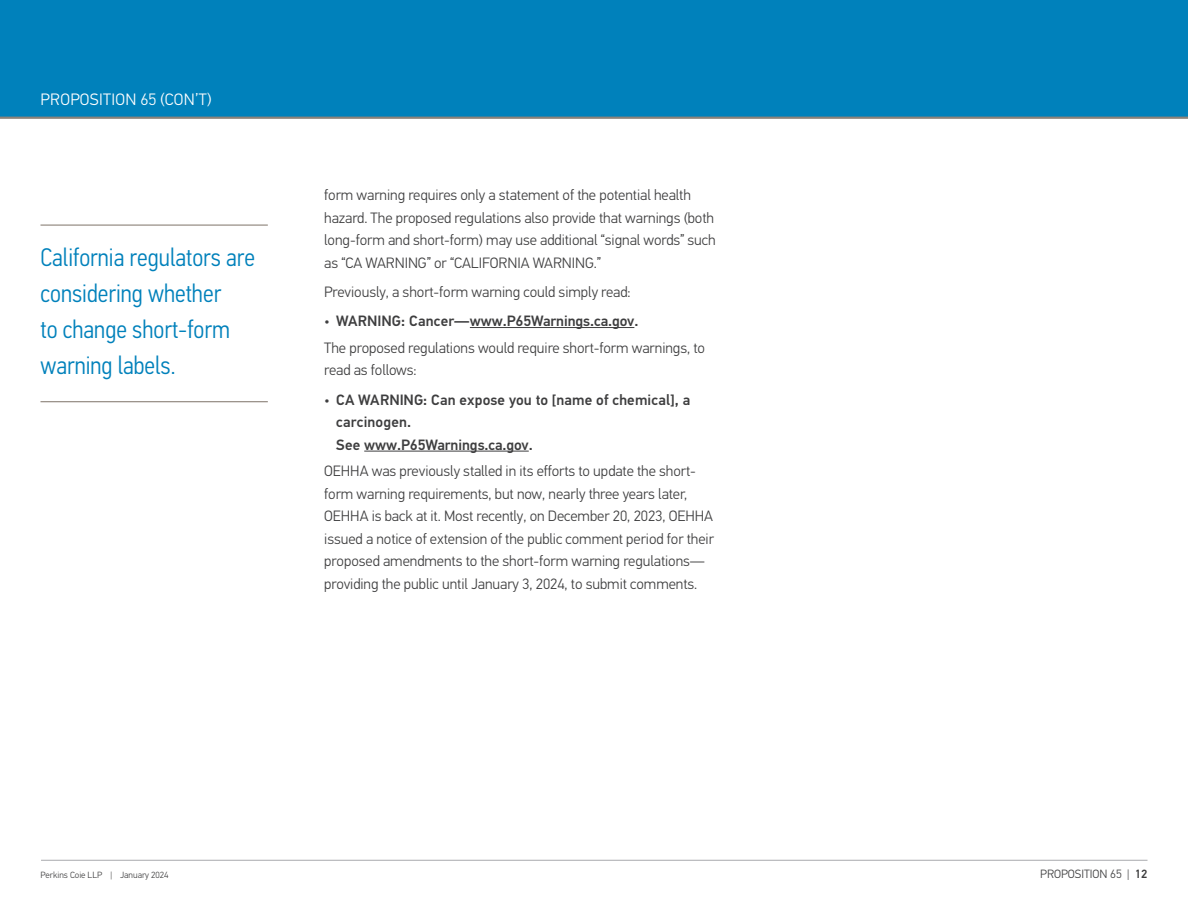
<style>
.page{position:relative;width:1188px;height:918px;background:#fff}
.page>*{position:absolute;margin:0;border:0;box-sizing:border-box;transform-origin:0 0}
.Callouts{font:300 25.5px/36px "PF Din Text Cond Pro";color:#0081bb}
.Food_CPG_Section_Title{font:300 16.5px "PF Din Text Pro";letter-spacing:.02em;color:#fff}
.Food_CPG_Body_Copy{font:300 15px/22.5px "PF Din Text Pro";letter-spacing:-.005em;color:#3e3e3f}
.t1{font:500 15px/22.5px "PF Din Text Pro";color:#3e3e3f}
.t2{font:300 12px "PF Din Text Pro";color:#3e3e3f}
.t3{font:300 9px "PF Din Text Pro";color:#3e3e3f}
.s1{font-weight:300}
.s2{font-weight:500}
</style>
<div class="page">
<hr style="left:41px;top:860px;width:1107px;height:1px;background:#a8a9ad">
<div style="left:0;top:0;width:1188px;height:118px;background:#0081bb"></div>
<hr style="left:0;top:117px;width:1188px;height:2px;background:#8c8279">
<hr style="left:40px;top:225px;width:228px;height:1px;background:#8c8279">
<hr style="left:40px;top:401px;width:228px;height:1px;background:#8c8279">
<hr style="left:470px;top:327px;width:164px;height:1px;background:#3e3e3f">
<hr style="left:364px;top:451px;width:165px;height:1px;background:#3e3e3f">
<p class="Food_CPG_Section_Title" style="left:41px;top:89px;width:172px">PROPOSITION 65 (CON’T)</p>
<p class="Callouts" style="left:40px;top:240px;width:216px">California regulators are considering whether<br>to change short-form warning labels.</p>
<p class="Food_CPG_Body_Copy" style="left:324px;top:184px;width:393px">form warning requires only a statement of the potential health hazard. The proposed regulations also provide that warnings (both long-form and short-form) may use additional “signal words” such as “CA WARNING” or “CALIFORNIA WARNING.”</p>
<p class="Food_CPG_Body_Copy" style="left:324px;top:281px;width:308px">Previously, a short-form warning could simply read:</p>
<p class="t1" style="left:324px;top:310px;width:316px"><span class="s1">•</span> WARNING: Cancer—www.P65Warnings.ca.gov.</p>
<p class="Food_CPG_Body_Copy" style="left:324px;top:337px;width:382px">The proposed regulations would require short-form warnings, to read as follows:</p>
<p class="t1" style="left:336px;top:388px;width:355px;text-indent:-12px"><span class="s1">•</span> CA WARNING: Can expose you to [name of chemical], a carcinogen.<br>See www.P65Warnings.ca.gov.</p>
<p class="Food_CPG_Body_Copy" style="left:324px;top:460px;width:391px">OEHHA was previously stalled in its efforts to update the short&shy;form warning requirements, but now, nearly three years later, OEHHA is back at it. Most recently, on December 20, 2023, OEHHA issued a notice of extension of the public comment period for their proposed amendments to the short-form warning regulations— providing the public until January 3, 2024, to submit comments.</p>
<p class="t3" style="left:40px;top:869px;width:130px">Perkins Coie LLP | January 2024</p>
<p class="t2" style="left:1040px;top:867px;width:109px">PROPOSITION 65 | <span class="s2">12</span></p>
</div>
